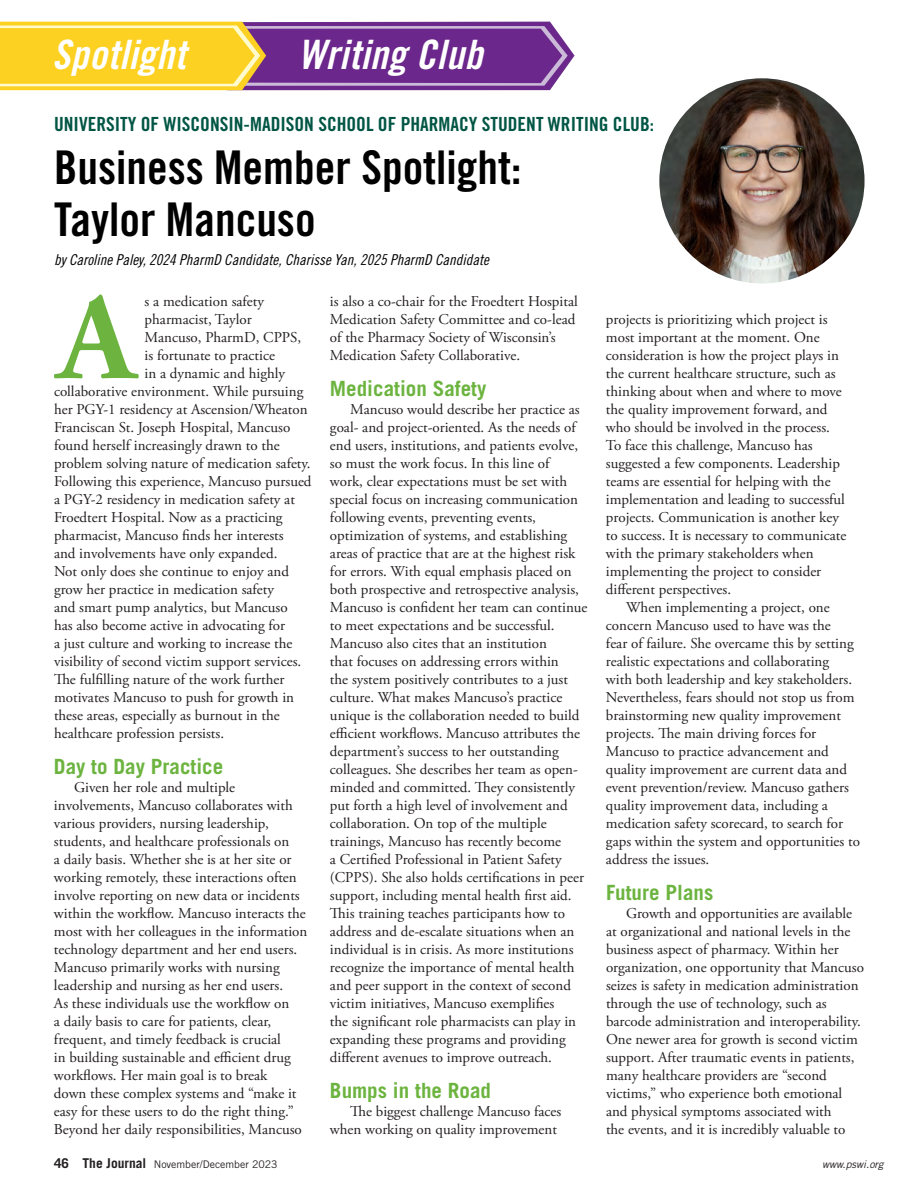
<style>
.page{position:relative;width:918px;height:1188px;background:#fff}
.page>*{position:absolute;margin:0;border:0;box-sizing:border-box;transform-origin:0 0}
.DropCap{font:700 123.6px "Adobe Garamond Pro";color:#6cb43f}
.Header-Main{font:46.5px "Trade Gothic LT Std Bd Cn 20";color:#000}
.t1{font:40.5px "Trade Gothic LT Std Bd Cn 20 Obl";letter-spacing:.01em;color:#fff}
.BodySubhd14BoldItalic{font:700 21px "Trade Gothic LT Std";color:#6cb43f}
.Header-Main-2{font:19.5px "Trade Gothic LT Std Bd Cn 20";color:#054}
.Body_10_12{font:15px/18px "Adobe Garamond Pro";color:#231f20}
.DropCap-2{font:15px "Adobe Garamond Pro";color:#231f20}
.Header_-_Author{font:15px "Trade Gothic LT Std Cn 18 Obl";color:#000}
.t2{font:10.5px "Trade Gothic LT Std";color:#231f20}
.t3{font:italic 10.5px "Trade Gothic LT Std";color:#231f20}
.s1{font-weight:700;font-size:13.5px}
</style>
<div class="page">
<svg style="left:0;top:21px;width:575px;height:70px;background:#b4826b"></svg>
<img style="left:659px;top:78px;width:206px;height:206px;border-radius:103px">
<p class="t1" style="left:52px;top:30px;width:135px">Spotlight</p>
<p class="t1" style="left:298px;top:30px;width:186px">Writing Club</p>
<p class="Header-Main-2" style="left:54px;top:112px;width:602px">UNIVERSITY OF WISCONSIN-MADISON SCHOOL OF PHARMACY STUDENT WRITING CLUB:</p>
<p class="Header-Main" style="left:54px;top:139px;width:469px">Business Member Spotlight:</p>
<p class="Header-Main" style="left:54px;top:191px;width:263px">Taylor Mancuso</p>
<p class="Header_-_Author" style="left:54px;top:251px;width:437px">by Caroline Paley, 2024 PharmD Candidate, Charisse Yan, 2025 PharmD Candidate</p>
<p class="DropCap" style="left:58px;top:267px;width:79px">A</p>
<p class="DropCap-2" style="left:145px;top:292px;width:121px">s a medication safety</p>
<p class="DropCap-2" style="left:145px;top:310px;width:109px">pharmacist, Taylor</p>
<p class="DropCap-2" style="left:145px;top:328px;width:158px">Mancuso, PharmD, CPPS,</p>
<p class="DropCap-2" style="left:145px;top:346px;width:132px">is fortunate to practice</p>
<p class="DropCap-2" style="left:145px;top:364px;width:142px">in a dynamic and highly</p>
<p class="DropCap-2" style="left:54px;top:382px;width:251px">collaborative environment. While pursuing</p>
<p class="DropCap-2" style="left:54px;top:400px;width:255px">her PGY-1 residency at Ascension/Wheaton</p>
<p class="DropCap-2" style="left:54px;top:418px;width:238px">Franciscan St. Joseph Hospital, Mancuso</p>
<p class="DropCap-2" style="left:54px;top:436px;width:227px">found herself increasingly drawn to the</p>
<p class="DropCap-2" style="left:54px;top:454px;width:258px">problem solving nature of medication safety.</p>
<p class="DropCap-2" style="left:54px;top:472px;width:259px">Following this experience, Mancuso pursued</p>
<p class="DropCap-2" style="left:54px;top:490px;width:242px">a PGY-2 residency in medication safety at</p>
<p class="DropCap-2" style="left:54px;top:508px;width:230px">Froedtert Hospital. Now as a practicing</p>
<p class="DropCap-2" style="left:54px;top:526px;width:231px">pharmacist, Mancuso finds her interests</p>
<p class="DropCap-2" style="left:54px;top:544px;width:225px">and involvements have only expanded.</p>
<p class="DropCap-2" style="left:54px;top:562px;width:236px">Not only does she continue to enjoy and</p>
<p class="DropCap-2" style="left:54px;top:580px;width:222px">grow her practice in medication safety</p>
<p class="DropCap-2" style="left:54px;top:598px;width:235px">and smart pump analytics, but Mancuso</p>
<p class="DropCap-2" style="left:54px;top:616px;width:233px">has also become active in advocating for</p>
<p class="DropCap-2" style="left:54px;top:634px;width:240px">a just culture and working to increase the</p>
<p class="DropCap-2" style="left:54px;top:652px;width:249px">visibility of second victim support services.</p>
<p class="DropCap-2" style="left:54px;top:670px;width:232px">The fulfilling nature of the work further</p>
<p class="DropCap-2" style="left:54px;top:688px;width:242px">motivates Mancuso to push for growth in</p>
<p class="DropCap-2" style="left:54px;top:706px;width:227px">these areas, especially as burnout in the</p>
<p class="DropCap-2" style="left:54px;top:724px;width:172px">healthcare profession persists.</p>
<p class="BodySubhd14BoldItalic" style="left:54px;top:754px;width:171px">Day to Day Practice</p>
<p class="Body_10_12" style="left:54px;top:779px;width:255px;text-indent:20px">Given her role and multiple involvements, Mancuso collaborates with various providers, nursing leadership, students, and healthcare professionals on<br>a daily basis. Whether she is at her site or working remotely, these interactions often involve reporting on new data or incidents within the workflow. Mancuso interacts the most with her colleagues in the information technology department and her end users.<br>Mancuso primarily works with nursing leadership and nursing as her end users.<br>As these individuals use the workflow on<br>a daily basis to care for patients, clear, frequent, and timely feedback is crucial<br>in building sustainable and efficient drug workflows. Her main goal is to break<br>down these complex systems and “make it easy for these users to do the right thing.” Beyond her daily responsibilities, Mancuso</p>
<p class="Body_10_12" style="left:330px;top:293px;width:249px">is also a co-chair for the Froedtert Hospital Medication Safety Committee and co-lead of the Pharmacy Society of Wisconsin’s Medication Safety Collaborative.</p>
<p class="BodySubhd14BoldItalic" style="left:330px;top:376px;width:158px">Medication Safety</p>
<p class="Body_10_12" style="left:330px;top:401px;width:259px;text-indent:20px">Mancuso would describe her practice as goal- and project-oriented. As the needs of end users, institutions, and patients evolve, so must the work focus. In this line of<br>work, clear expectations must be set with special focus on increasing communication following events, preventing events, optimization of systems, and establishing areas of practice that are at the highest risk for errors. With equal emphasis placed on both prospective and retrospective analysis, Mancuso is confident her team can continue to meet expectations and be successful.<br>Mancuso also cites that an institution<br>that focuses on addressing errors within<br>the system positively contributes to a just culture. What makes Mancuso’s practice unique is the collaboration needed to build efficient workflows. Mancuso attributes the department’s success to her outstanding colleagues. She describes her team as open&shy;minded and committed. They consistently put forth a high level of involvement and collaboration. On top of the multiple trainings, Mancuso has recently become<br>a Certified Professional in Patient Safety (CPPS). She also holds certifications in peer support, including mental health first aid.<br>This training teaches participants how to address and de-escalate situations when an individual is in crisis. As more institutions recognize the importance of mental health and peer support in the context of second victim initiatives, Mancuso exemplifies<br>the significant role pharmacists can play in expanding these programs and providing different avenues to improve outreach.</p>
<p class="BodySubhd14BoldItalic" style="left:330px;top:1078px;width:163px">Bumps in the Road</p>
<p class="Body_10_12" style="left:330px;top:1103px;width:233px;text-align:right">The biggest challenge Mancuso faces when working on quality improvement</p>
<p class="Body_10_12" style="left:606px;top:311px;width:242px">projects is prioritizing which project is most important at the moment. One consideration is how the project plays in the current healthcare structure, such as thinking about when and where to move the quality improvement forward, and who should be involved in the process.<br>To face this challenge, Mancuso has suggested a few components. Leadership teams are essential for helping with the implementation and leading to successful projects. Communication is another key to success. It is necessary to communicate with the primary stakeholders when implementing the project to consider different perspectives.</p>
<p class="Body_10_12" style="left:606px;top:599px;width:256px;text-indent:20px">When implementing a project, one concern Mancuso used to have was the<br>fear of failure. She overcame this by setting realistic expectations and collaborating<br>with both leadership and key stakeholders.<br>Nevertheless, fears should not stop us from brainstorming new quality improvement projects. The main driving forces for Mancuso to practice advancement and quality improvement are current data and event prevention/review. Mancuso gathers quality improvement data, including a medication safety scorecard, to search for gaps within the system and opportunities to address the issues.</p>
<p class="BodySubhd14BoldItalic" style="left:606px;top:880px;width:109px">Future Plans</p>
<p class="Body_10_12" style="left:606px;top:905px;width:259px;text-indent:20px">Growth and opportunities are available at organizational and national levels in the business aspect of pharmacy. Within her organization, one opportunity that Mancuso seizes is safety in medication administration through the use of technology, such as barcode administration and interoperability.<br>One newer area for growth is second victim support. After traumatic events in patients, many healthcare providers are “second victims,” who experience both emotional and physical symptoms associated with<br>the events, and it is incredibly valuable to</p>
<p class="t2" style="left:54px;top:1158px;width:225px"><span class="s1">46 The Journal</span> November/December 2023</p>
<p class="t3" style="left:822px;top:1158px;width:63px">www.pswi.org</p>
</div>
